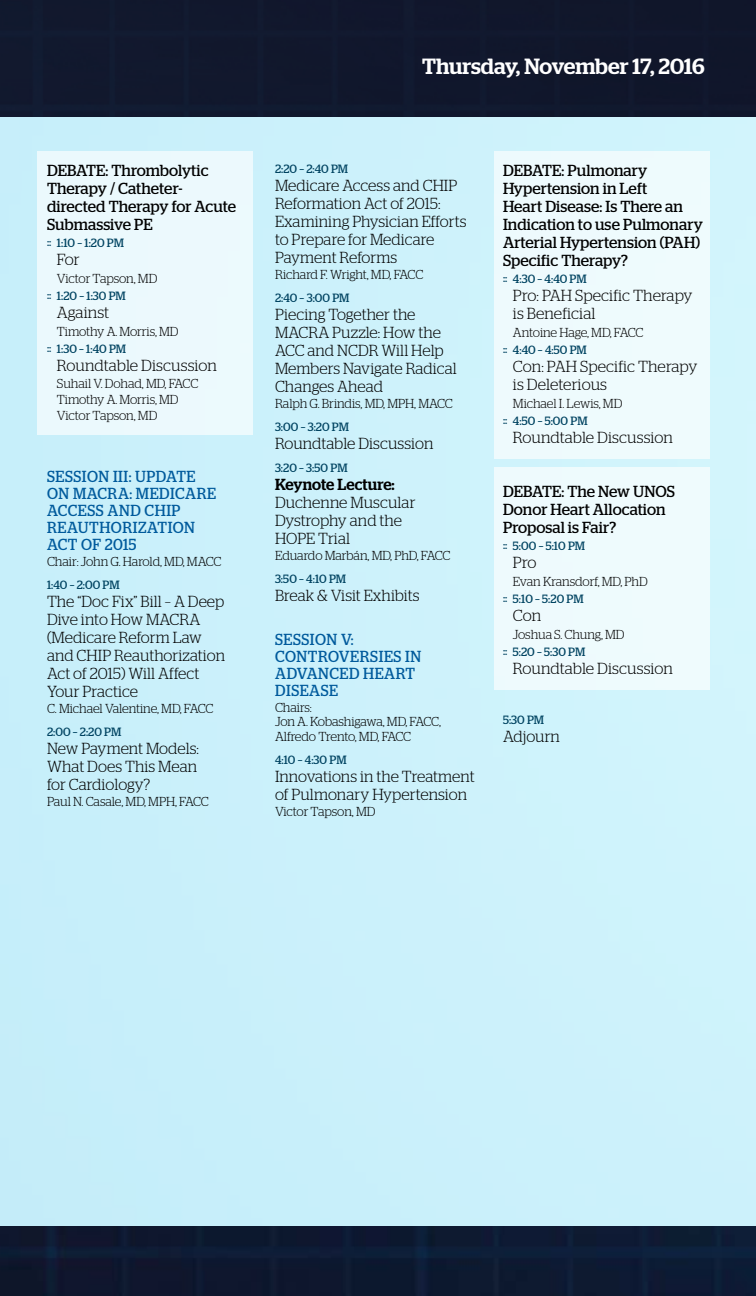
<style>
.page{position:relative;width:756px;height:1296px;background:#fff}
.page>*{position:absolute;margin:0;border:0;box-sizing:border-box;transform-origin:0 0}
.t1{font:500 22px "Stag";color:#fff}
.Lecture_Titles{font:300 16px/18px "Stag";letter-spacing:.005em;color:#000}
.Debate{font:16px/18px "Stag";letter-spacing:.005em;color:#000}
.Debate_parts_title{font:300 16px/18px "Stag";letter-spacing:.005em;color:#000}
.Session_Title{font:16px/17px "Stag";letter-spacing:.04em;color:#005a9c;scale:.95 1}
.Lecture_Titles-2{font:500 16px "Stag";letter-spacing:.005em;color:#000}
.Program_Doctor{font:300 13px/14.4px "Stag";letter-spacing:-.01em;color:#000}
.Program_Doctor_inden{font:300 13px/16px "Stag";letter-spacing:-.01em;color:#000}
.debate_time{font:12px "Stag";letter-spacing:.005em;color:#004361}
.time{font:12px "Stag";letter-spacing:.005em;color:#004361}
.time_after_debate{font:12px "Stag";color:#004361}
</style>
<div class="page">
<div style="left:0;top:0;width:756px;height:117px;background:#11172d"></div>
<div style="left:37px;top:152px;width:216px;height:283px;background:#ebf9fd"></div>
<div style="left:494px;top:152px;width:216px;height:307px;background:#eefbfd"></div>
<div style="left:494px;top:467px;width:216px;height:223px;background:#eefbfd"></div>
<img style="left:0;top:1226px;width:756px;height:70px">
<p class="Debate" style="left:47px;top:161px;width:191px">DEBATE: Thrombolytic<br>Therapy / Catheter&shy;directed Therapy for Acute<br>Submassive PE</p>
<p class="debate_time" style="left:47px;top:236px;width:79px">:: 1:10 – 1:20 PM</p>
<p class="Debate_parts_title" style="left:57px;top:251px;width:24px">For</p>
<p class="Program_Doctor_inden" style="left:57px;top:270px;width:102px">Victor Tapson, MD</p>
<p class="debate_time" style="left:47px;top:289px;width:80px">:: 1:20 – 1:30 PM</p>
<p class="Debate_parts_title" style="left:57px;top:303px;width:54px">Against</p>
<p class="Program_Doctor_inden" style="left:57px;top:323px;width:123px">Timothy A. Morris, MD</p>
<p class="debate_time" style="left:47px;top:342px;width:81px">:: 1:30 – 1:40 PM</p>
<p class="Debate_parts_title" style="left:57px;top:356px;width:162px">Roundtable Discussion</p>
<p class="Program_Doctor_inden" style="left:57px;top:376px;width:143px">Suhail V. Dohad, MD, FACC<br>Timothy A. Morris, MD<br>Victor Tapson, MD</p>
<p class="Session_Title" style="left:47px;top:468px;width:180px">SESSION III: UPDATE<br>ON MACRA: MEDICARE<br>ACCESS AND CHIP<br>REAUTHORIZATION<br>ACT OF 2015</p>
<p class="Program_Doctor" style="left:47px;top:554px;width:176px">Chair: John G. Harold, MD, MACC</p>
<p class="time" style="left:47px;top:578px;width:74px">1:40 – 2:00 PM</p>
<p class="Lecture_Titles" style="left:47px;top:593px;width:180px">The “Doc Fix” Bill – A Deep<br>Dive into How MACRA (Medicare Reform Law and CHIP Reauthorization<br>Act of 2015) Will Affect<br>Your Practice</p>
<p class="Program_Doctor" style="left:47px;top:701px;width:168px">C. Michael Valentine, MD, FACC</p>
<p class="time" style="left:47px;top:725px;width:76px">2:00 – 2:20 PM</p>
<p class="Lecture_Titles" style="left:47px;top:739px;width:154px;text-align:justify">New Payment Models:<br>What Does This Mean for Cardiology?</p>
<p class="Program_Doctor" style="left:47px;top:794px;width:163px">Paul N. Casale, MD, MPH, FACC</p>
<p class="t1" style="left:422px;top:53px;width:284px">Thursday, November 17, 2016</p>
<p class="time" style="left:275px;top:162px;width:75px">2:20 – 2:40 PM</p>
<p class="Lecture_Titles" style="left:275px;top:176px;width:193px">Medicare Access and CHIP<br>Reformation Act of 2015:<br>Examining Physician Efforts to Prepare for Medicare<br>Payment Reforms</p>
<p class="Program_Doctor" style="left:275px;top:267px;width:150px">Richard F. Wright, MD, FACC</p>
<p class="time" style="left:275px;top:291px;width:76px">2:40 – 3:00 PM</p>
<p class="Lecture_Titles" style="left:275px;top:305px;width:183px">Piecing Together the<br>MACRA Puzzle: How the<br>ACC and NCDR Will Help<br>Members Navigate Radical<br>Changes Ahead</p>
<p class="Program_Doctor" style="left:275px;top:396px;width:179px">Ralph G. Brindis, MD, MPH, MACC</p>
<p class="time" style="left:275px;top:420px;width:76px">3:00 – 3:20 PM</p>
<p class="Lecture_Titles" style="left:275px;top:434px;width:160px">Roundtable Discussion</p>
<p class="time" style="left:275px;top:461px;width:74px">3:20 – 3:50 PM</p>
<p class="Lecture_Titles-2" style="left:275px;top:475px;width:121px">Keynote Lecture:</p>
<p class="Lecture_Titles" style="left:275px;top:493px;width:142px">Duchenne Muscular<br>Dystrophy and the<br>HOPE Trial</p>
<p class="Program_Doctor" style="left:275px;top:548px;width:177px">Eduardo Marbán, MD, PhD, FACC</p>
<p class="time" style="left:275px;top:572px;width:73px">3:50 – 4:10 PM</p>
<p class="Lecture_Titles" style="left:275px;top:586px;width:146px">Break &amp; Visit Exhibits</p>
<p class="Session_Title" style="left:275px;top:631px;width:155px">SESSION V:<br>CONTROVERSIES IN<br>ADVANCED HEART<br>DISEASE</p>
<p class="Program_Doctor" style="left:275px;top:700px;width:168px">Chairs:<br>Jon A. Kobashigawa, MD, FACC,<br>Alfredo Trento, MD, FACC</p>
<p class="time" style="left:275px;top:753px;width:73px">4:10 – 4:30 PM</p>
<p class="Lecture_Titles" style="left:275px;top:767px;width:201px">Innovations in the Treatment of Pulmonary Hypertension</p>
<p class="Program_Doctor" style="left:275px;top:804px;width:102px">Victor Tapson, MD</p>
<p class="Debate" style="left:503px;top:161px;width:201px">DEBATE: Pulmonary<br>Hypertension in Left<br>Heart Disease: Is There an<br>Indication to use Pulmonary<br>Arterial Hypertension (PAH)<br>Specific Therapy?</p>
<p class="debate_time" style="left:503px;top:272px;width:85px">:: 4:30 – 4:40 PM</p>
<p class="Debate_parts_title" style="left:513px;top:287px;width:181px">Pro: PAH Specific Therapy is Beneficial</p>
<p class="Program_Doctor_inden" style="left:513px;top:324px;width:132px">Antoine Hage, MD, FACC</p>
<p class="debate_time" style="left:503px;top:343px;width:85px">:: 4:40 – 4:50 PM</p>
<p class="Debate_parts_title" style="left:513px;top:357px;width:186px">Con: PAH Specific Therapy is Deleterious</p>
<p class="Program_Doctor_inden" style="left:513px;top:395px;width:111px">Michael I. Lewis, MD</p>
<p class="debate_time" style="left:503px;top:414px;width:86px">:: 4:50 – 5:00 PM</p>
<p class="Debate_parts_title" style="left:513px;top:428px;width:162px">Roundtable Discussion</p>
<p class="Debate" style="left:503px;top:482px;width:173px">DEBATE: The New UNOS<br>Donor Heart Allocation<br>Proposal is Fair?</p>
<p class="debate_time" style="left:503px;top:539px;width:84px">:: 5:00 – 5:10 PM</p>
<p class="Debate_parts_title" style="left:513px;top:553px;width:25px">Pro</p>
<p class="Program_Doctor_inden" style="left:513px;top:573px;width:136px">Evan Kransdorf, MD, PhD</p>
<p class="debate_time" style="left:503px;top:592px;width:82px">:: 5:10 – 5:20 PM</p>
<p class="Debate_parts_title" style="left:513px;top:606px;width:30px">Con</p>
<p class="Program_Doctor_inden" style="left:513px;top:626px;width:113px">Joshua S. Chung, MD</p>
<p class="debate_time" style="left:503px;top:645px;width:84px">:: 5:20 – 5:30 PM</p>
<p class="Debate_parts_title" style="left:513px;top:659px;width:162px">Roundtable Discussion</p>
<p class="time_after_debate" style="left:503px;top:713px;width:43px">5:30 PM</p>
<p class="Lecture_Titles" style="left:503px;top:727px;width:59px">Adjourn</p>
</div>
